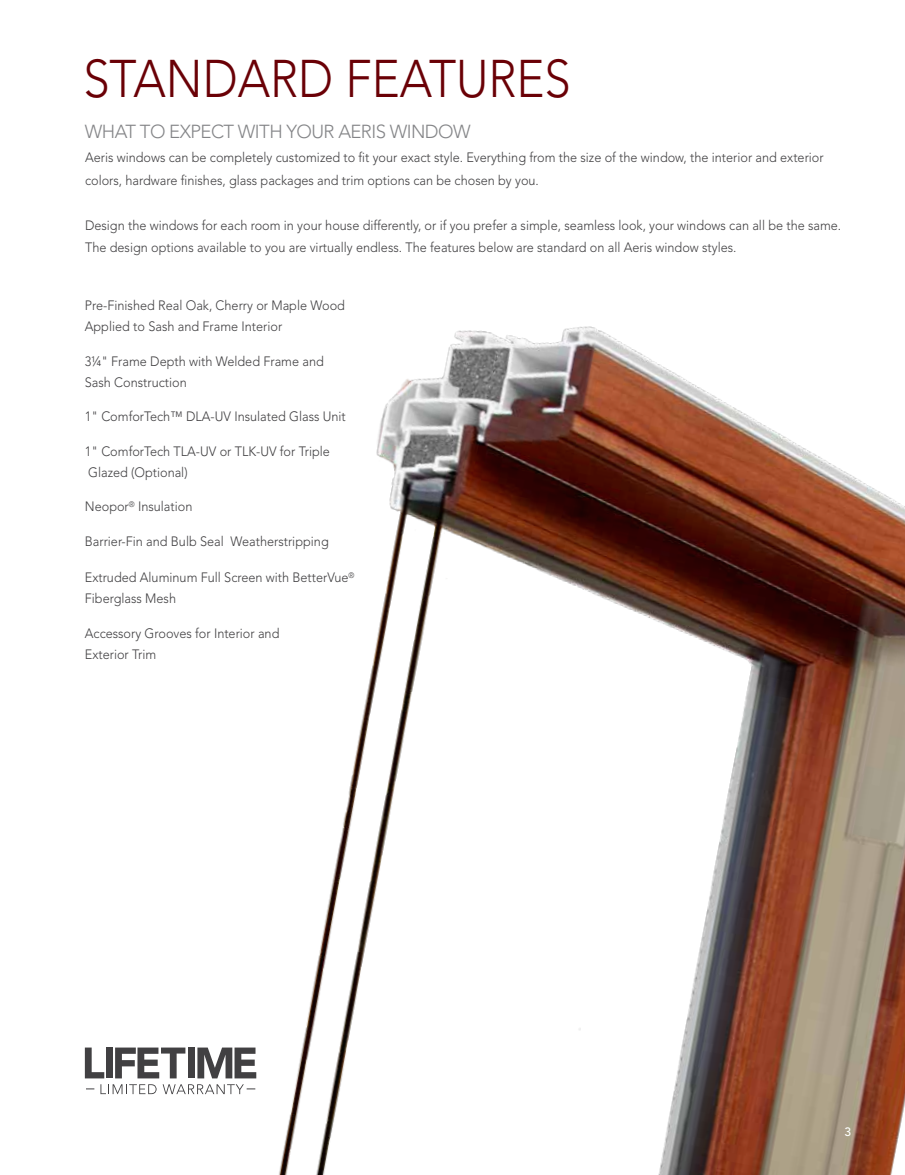
<style>
.page{position:relative;width:905px;height:1175px;background:#fff}
.page>*{position:absolute;margin:0;border:0;box-sizing:border-box;transform-origin:0 0}
.t1{font:300 52.5px "Avenir LT Std";color:#6a0006;scale:.9 1}
.t2{font:300 18.75px "Avenir LT Std";letter-spacing:-.03em;color:#76777a}
.t3{font:300 13.5px/21px "Avenir LT Std";color:#414042;scale:.94 1}
.t4{font:500 12px "Avenir LT Std";color:#fff}
</style>
<div class="page">
<img style="left:251px;top:326px;width:653px;height:848px">
<svg style="left:85px;top:1047px;width:19px;height:31px"></svg>
<div style="left:106px;top:1047px;width:7px;height:31px;background:#414042"></div>
<svg style="left:115px;top:1047px;width:70px;height:31px"></svg>
<div style="left:188px;top:1047px;width:7px;height:31px;background:#414042"></div>
<svg style="left:197px;top:1047px;width:59px;height:31px"></svg>
<svg style="left:100px;top:1084px;width:56px;height:10px"></svg>
<svg style="left:163px;top:1084px;width:92px;height:10px"></svg>
<h1 class="t1" style="left:83px;top:48px;width:543px">STANDARD FEATURES</h1>
<h2 class="t2" style="left:85px;top:120px;width:387px">WHAT TO EXPECT WITH YOUR AERIS WINDOW</h2>
<p class="t3" style="left:85px;top:146px;width:787px;line-height:22.5px">Aeris windows can be completely customized to fit your exact style. Everything from the size of the window, the interior and exterior colors, hardware finishes, glass packages and trim options can be chosen by you.</p>
<p class="t3" style="left:85px;top:214px;width:806px;line-height:22.5px">Design the windows for each room in your house differently, or if you prefer a simple, seamless look, your windows can all be the same.<br>The design options available to you are virtually endless. The features below are standard on all Aeris window styles.</p>
<p class="t3" style="left:85px;top:295px;width:278px">Pre-Finished Real Oak, Cherry or Maple Wood<br>Applied to Sash and Frame Interior</p>
<p class="t3" style="left:85px;top:351px;width:256px">3¼" Frame Depth with Welded Frame and<br>Sash Construction</p>
<p class="t3" style="left:85px;top:406px;width:279px">1" ComforTech™ DLA-UV Insulated Glass Unit</p>
<p class="t3" style="left:85px;top:441px;width:262px">1" ComforTech TLA-UV or TLK-UV for Triple<br>Glazed (Optional)</p>
<p class="t3" style="left:85px;top:496px;width:116px">Neopor<sup>®</sup> Insulation</p>
<p class="t3" style="left:85px;top:531px;width:261px">Barrier-Fin and Bulb Seal Weatherstripping</p>
<p class="t3" style="left:85px;top:567px;width:288px">Extruded Aluminum Full Screen with BetterVue<sup>®<br></sup>Fiberglass Mesh</p>
<p class="t3" style="left:85px;top:622px;width:208px">Accessory Grooves for Interior and<br>Exterior Trim</p>
<p class="t4" style="left:844px;top:1124px;width:8px">3</p>
</div>
